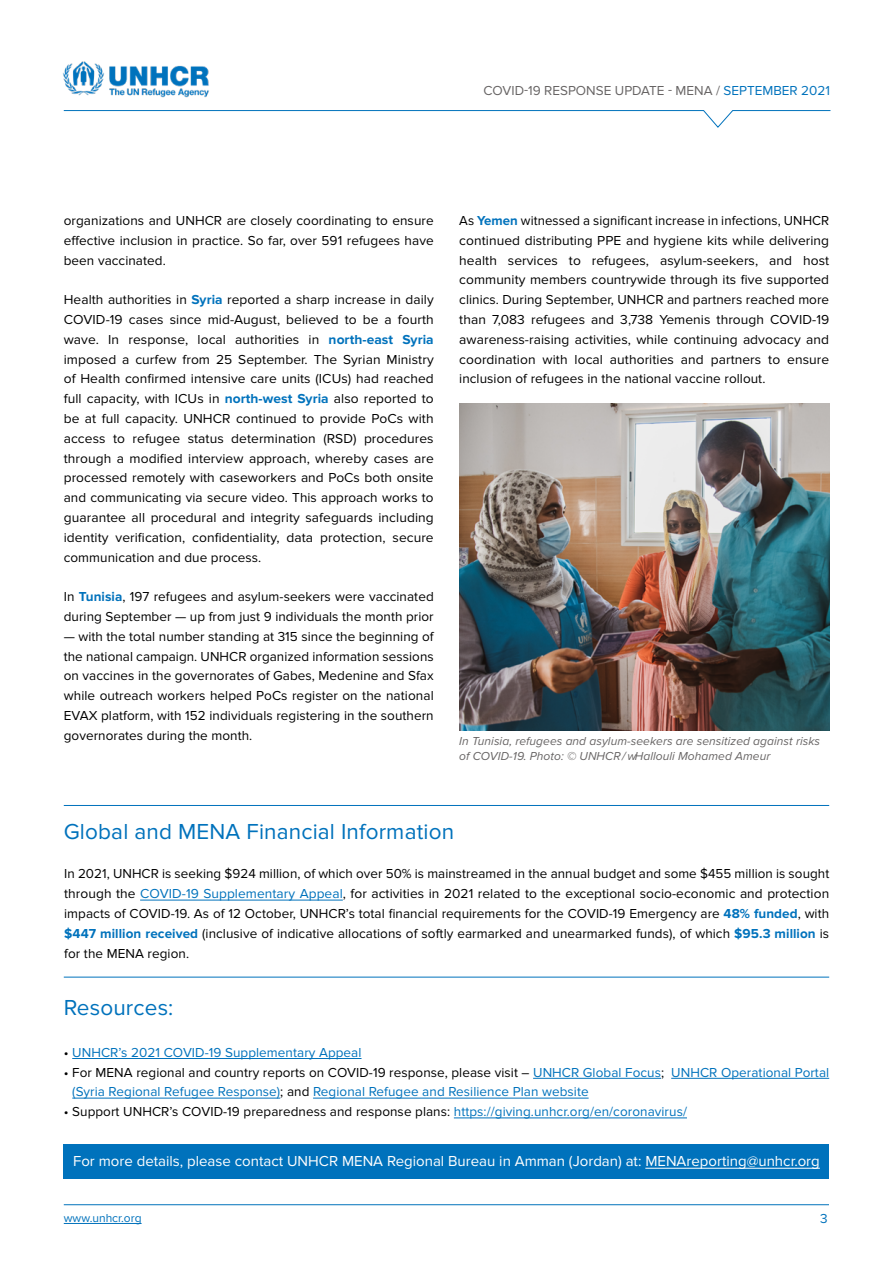
<style>
.page{position:relative;width:893px;height:1263px;background:#fff}
.page>*{position:absolute;margin:0;border:0;box-sizing:border-box;transform-origin:0 0}
.t1{font:22.5px "Proxima Nova";letter-spacing:.005em;color:#0072bc}
.t2{font:15px "Proxima Nova";color:#fff}
.t3{font:13.5px/19.8px "Proxima Nova";letter-spacing:.005em;color:#000;text-align:justify}
.t4{font:13.5px/19.8px "Proxima Nova";letter-spacing:.005em;color:#0072bc}
.t5{font:13.5px "Proxima Nova";color:#676464}
.t6{font:italic 12px/14.4px "Proxima Nova";letter-spacing:.005em;color:#676464}
.t7{font:12px "Proxima Nova";color:#0072bc}
.s1{color:#0072bc}
.s2{font-weight:700;color:#0072bc}
.s3{color:#000}
</style>
<div class="page">
<svg style="left:227px;top:110px;width:604px;height:18px"></svg>
<hr style="left:64px;top:1204px;width:765px;height:1px;background:#0072bc">
<hr style="left:64px;top:1223px;width:78px;height:1px;background:#0072bc">
<img style="left:63px;top:61px;width:164px;height:51px">
<div style="left:64px;top:1145px;width:765px;height:34px;background:#0072bc"></div>
<hr style="left:645px;top:1168px;width:175px;height:1px;background:#fff">
<hr style="left:140px;top:900px;width:203px;height:1px;background:#0072bc">
<hr style="left:64px;top:977px;width:765px;height:1px;background:#0072bc">
<hr style="left:64px;top:805px;width:765px;height:1px;background:#0072bc">
<hr style="left:72px;top:1058px;width:289px;height:1px;background:#0072bc">
<hr style="left:533px;top:1078px;width:128px;height:1px;background:#0072bc">
<hr style="left:671px;top:1078px;width:158px;height:1px;background:#0072bc">
<hr style="left:72px;top:1098px;width:208px;height:1px;background:#0072bc">
<hr style="left:313px;top:1098px;width:276px;height:1px;background:#0072bc">
<hr style="left:454px;top:1118px;width:233px;height:1px;background:#0072bc">
<img style="left:459px;top:403px;width:370px;height:327px">
<p class="t5" style="left:483px;top:82px;width:348px">COVID-19 RESPONSE UPDATE - MENA / <span class="s1">SEPTEMBER 2021</span></p>
<p class="t3" style="left:64px;top:211px;width:371px">organizations and UNHCR are closely coordinating to ensure effective inclusion in practice. So far, over 591 refugees have been vaccinated.</p>
<p class="t3" style="left:64px;top:290px;width:371px">Health authorities in <span class="s2">Syria</span> reported a sharp increase in daily COVID-19 cases since mid-August, believed to be a fourth wave. In response, local authorities in <span class="s2">north-east Syria </span>imposed a curfew from 25 September. The Syrian Ministry of Health confirmed intensive care units (ICUs) had reached full capacity, with ICUs in <span class="s2">north-west Syria</span> also reported to be at full capacity. UNHCR continued to provide PoCs with access to refugee status determination (RSD) procedures through a modified interview approach, whereby cases are processed remotely with caseworkers and PoCs both onsite and communicating via secure video. This approach works to guarantee all procedural and integrity safeguards including identity verification, confidentiality, data protection, secure communication and due process.</p>
<p class="t3" style="left:64px;top:587px;width:371px">In <span class="s2">Tunisia</span>, 197 refugees and asylum-seekers were vaccinated during September — up from just 9 individuals the month prior</p>
<p class="t3" style="left:64px;top:627px;width:371px">— with the total number standing at 315 since the beginning of the national campaign. UNHCR organized information sessions on vaccines in the governorates of Gabes, Medenine and Sfax while outreach workers helped PoCs register on the national EVAX platform, with 152 individuals registering in the southern governorates during the month.</p>
<p class="t3" style="left:459px;top:211px;width:371px">As <span class="s2">Yemen</span> witnessed a significant increase in infections, UNHCR continued distributing PPE and hygiene kits while delivering health services to refugees, asylum-seekers, and host community members countrywide through its five supported clinics. During September, UNHCR and partners reached more than 7,083 refugees and 3,738 Yemenis through COVID-19 awareness-raising activities, while continuing advocacy and coordination with local authorities and partners to ensure inclusion of refugees in the national vaccine rollout.</p>
<p class="t6" style="left:459px;top:733px;width:362px">In Tunisia, refugees and asylum-seekers are sensitized against risks of COVID-19. Photo: © UNHCR / wHallouli Mohamed Ameur</p>
<h1 class="t1" style="left:64px;top:818px;width:392px">Global and MENA Financial Information</h1>
<p class="t3" style="left:64px;top:864px;width:766px">In 2021, UNHCR is seeking $924 million, of which over 50% is mainstreamed in the annual budget and some $455 million is sought through the <span class="s1">COVID-19 Supplementary Appeal</span>, for activities in 2021 related to the exceptional socio-economic and protection impacts of COVID-19. As of 12 October, UNHCR’s total financial requirements for the COVID-19 Emergency are <span class="s2">48% funded</span>, with <span class="s2">$447 million received</span> (inclusive of indicative allocations of softly earmarked and unearmarked funds), of which <span class="s2">$95.3 million</span> is for the MENA region.</p>
<h1 class="t1" style="left:64px;top:995px;width:111px">Resources:</h1>
<p class="t4" style="left:64px;top:1042px;width:299px"><span class="s3">•</span> UNHCR’s 2021 COVID-19 Supplementary Appeal</p>
<p class="t4" style="left:72px;top:1062px;width:758px;text-indent:-9px"><span class="s3">• For MENA regional and country reports on COVID-19 response, please visit –</span> UNHCR Global Focus<span class="s3">;</span> UNHCR Operational Portal (Syria Regional Refugee Response)<span class="s3">; and</span> Regional Refugee and Resilience Plan website</p>
<p class="t3" style="left:64px;top:1102px;width:625px">• Support UNHCR’s COVID-19 preparedness and response plans: <span class="s1">https://giving.unhcr.org/en/coronavirus/</span></p>
<p class="t2" style="left:73px;top:1152px;width:748px">For more details, please contact UNHCR MENA Regional Bureau in Amman (Jordan) at: MENAreporting@unhcr.org</p>
<p class="t7" style="left:64px;top:1211px;width:79px">www.unhcr.org</p>
<p class="t4" style="left:820px;top:1209px;width:9px">3</p>
</div>
